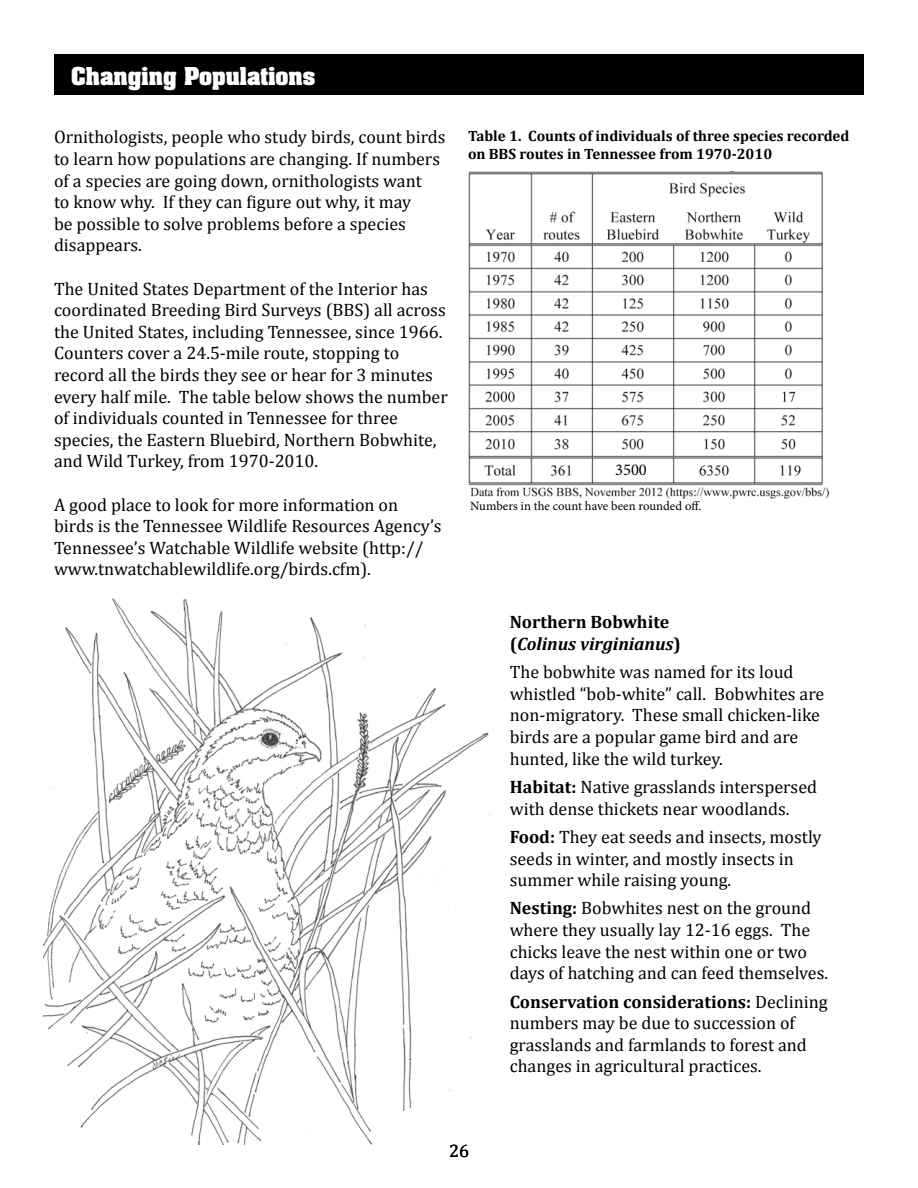
<style>
.page{position:relative;width:918px;height:1188px;background:#fff}
.page>*{position:absolute;margin:0;border:0;box-sizing:border-box;transform-origin:0 0}
.t1{font:700 21px "Aachen";color:#fff}
.t2{font:18px/21.6px "Cambria";color:#000}
.t3{font:700 18px/21.6px "Cambria";color:#000}
.t4{font:16.5px "Minion Pro";color:#000}
.t5{font:700 15px/18px "Cambria";color:#000}
.t6{font:12.75px "Minion Pro";color:#000}
.s1{font-style:italic}
.s2{font-weight:700}
</style>
<div class="page">
<div style="left:54px;top:54px;width:810px;height:40px;background:#000"></div>
<img style="left:44px;top:598px;width:447px;height:546px">
<img style="left:468px;top:171px;width:361px;height:328px">
<div style="left:609px;top:463px;width:44px;height:16px;background:#fff"></div>
<p class="t1" style="left:71px;top:61px;width:246px">Changing Populations</p>
<p class="t2" style="left:54px;top:126px;width:393px">Ornithologists, people who study birds, count birds to learn how populations are changing. If numbers of a species are going down, ornithologists want<br>to know why. If they can figure out why, it may<br>be possible to solve problems before a species disappears.</p>
<p class="t2" style="left:54px;top:278px;width:395px">The United States Department of the Interior has coordinated Breeding Bird Surveys (BBS) all across the United States, including Tennessee, since 1966.<br>Counters cover a 24.5-mile route, stopping to record all the birds they see or hear for 3 minutes every half mile. The table below shows the number of individuals counted in Tennessee for three species, the Eastern Bluebird, Northern Bobwhite, and Wild Turkey, from 1970-2010.</p>
<p class="t2" style="left:54px;top:494px;width:389px">A good place to look for more information on birds is the Tennessee Wildlife Resources Agency’s Tennessee’s Watchable Wildlife website (http:// www.tnwatchablewildlife.org/birds.cfm).</p>
<p class="t5" style="left:468px;top:127px;width:383px">Table 1. Counts of individuals of three species recorded on BBS routes in Tennessee from 1970-2010</p>
<p class="t4" style="left:615px;top:458px;width:33px">3500</p>
<p class="t6" style="left:470px;top:497px;width:233px">Numbers in the count have been rounded off.</p>
<p class="t3" style="left:510px;top:611px;width:173px">Northern Bobwhite (<span class="s1">Colinus virginianus</span>)</p>
<p class="t2" style="left:510px;top:661px;width:316px">The bobwhite was named for its loud whistled “bob-white” call. Bobwhites are non-migratory. These small chicken-like birds are a popular game bird and are hunted, like the wild turkey.</p>
<p class="t2" style="left:510px;top:776px;width:309px"><span class="s2">Habitat:</span> Native grasslands interspersed with dense thickets near woodlands.</p>
<p class="t2" style="left:510px;top:826px;width:313px"><span class="s2">Food:</span> They eat seeds and insects, mostly seeds in winter, and mostly insects in summer while raising young.</p>
<p class="t2" style="left:510px;top:897px;width:320px"><span class="s2">Nesting:</span> Bobwhites nest on the ground where they usually lay 12-16 eggs. The chicks leave the nest within one or two days of hatching and can feed themselves.</p>
<p class="t2" style="left:510px;top:991px;width:319px"><span class="s2">Conservation considerations:</span> Declining numbers may be due to succession of grasslands and farmlands to forest and changes in agricultural practices.</p>
<p class="t2" style="left:449px;top:1140px;width:21px">26</p>
</div>
